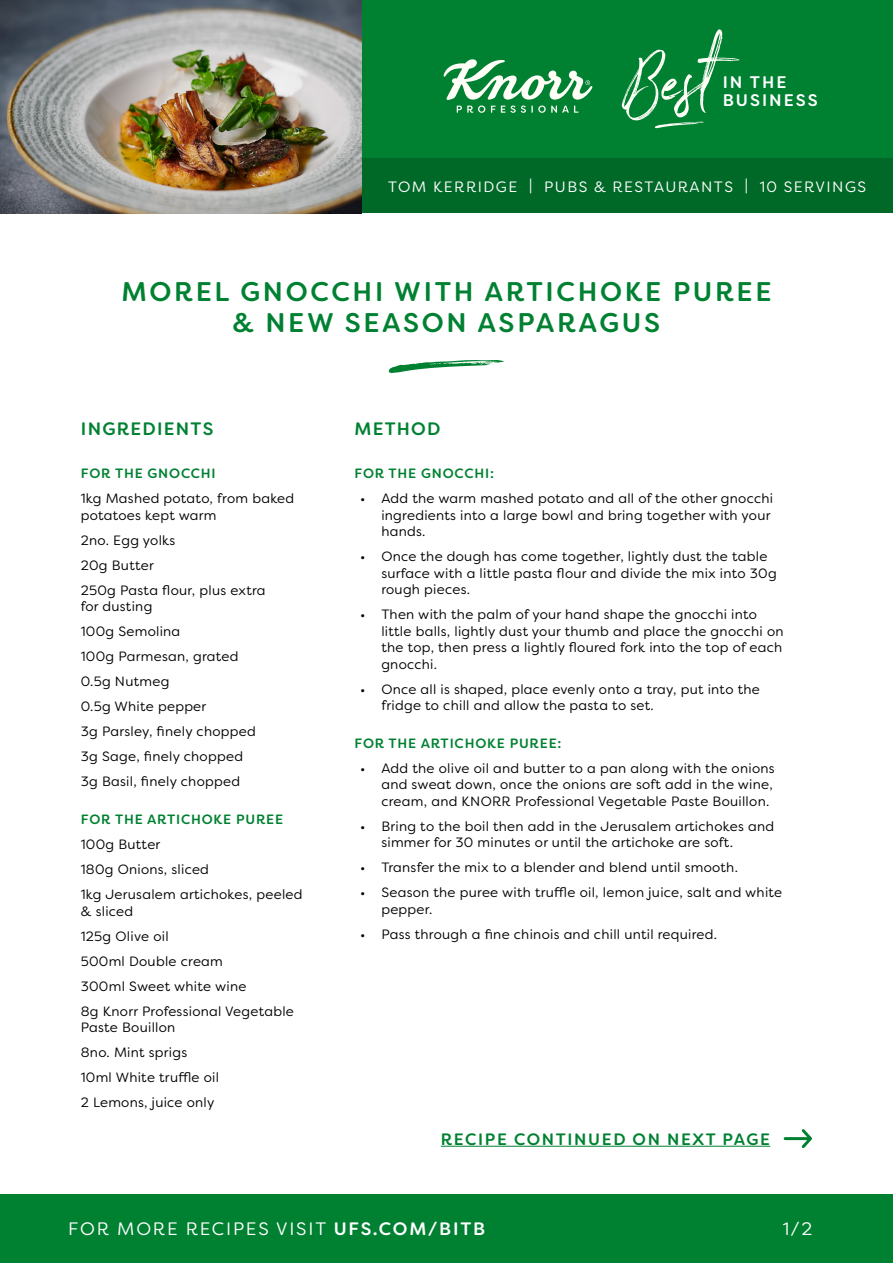
<style>
.page{position:relative;width:893px;height:1263px;background:#fff}
.page>*{position:absolute;margin:0;border:0;box-sizing:border-box;transform-origin:0 0}
.t1{font:500 27px/31.5px "Filson Soft";letter-spacing:.1em;color:#008132;text-align:center}
.t2{font:18px "Filson Soft";letter-spacing:.1em;color:#fff}
.t3{font:500 18px "Filson Soft";letter-spacing:.07em;color:#008132}
.t4{font:500 16.8px/18.1px "Filson Soft";letter-spacing:.12em;color:#fff}
.t5{font:500 16.5px "Filson Soft";letter-spacing:.1em;color:#008132}
.t6{font:15px "Filson Soft";letter-spacing:.1em;color:#fff}
.t7{font:13.5px/25px "Filson Soft";letter-spacing:.02em;color:#000}
.t8{font:500 13.5px "Filson Soft";letter-spacing:.06em;color:#008132}
.s1{font-weight:500}
</style>
<div class="page">
<div style="left:361px;top:157px;width:532px;height:56px;background:#006928"></div>
<div style="left:361px;top:0;width:532px;height:157px;background:#008132"></div>
<svg style="left:444px;top:59px;width:149px;height:41px"></svg>
<svg style="left:457px;top:106px;width:28px;height:7px"></svg>
<svg style="left:491px;top:106px;width:87px;height:7px"></svg>
<svg style="left:622px;top:29px;width:118px;height:99px"></svg>
<img style="left:0;top:0;width:361px;height:213px">
<div style="left:0;top:1195px;width:893px;height:68px;background:#008132"></div>
<hr style="left:441px;top:1146px;width:329px;height:1px;background:#008132">
<svg style="left:799px;top:1129px;width:13px;height:20px"></svg>
<hr style="left:785px;top:1137px;width:25px;height:3px;background:#008132">
<svg style="left:389px;top:360px;width:115px;height:13px"></svg>
<p class="t4" style="left:723px;top:73px;width:97px">IN THE<br>BUSINESS</p>
<p class="t6" style="left:388px;top:177px;width:480px">TOM KERRIDGE | PUBS &amp; RESTAURANTS | 10 SERVINGS</p>
<h1 class="t1" style="left:121px;top:276px;width:652px">MOREL GNOCCHI WITH ARTICHOKE PUREE &amp; NEW SEASON ASPARAGUS</h1>
<h2 class="t3" style="left:81px;top:417px;width:134px">INGREDIENTS</h2>
<h2 class="t3" style="left:355px;top:417px;width:87px">METHOD</h2>
<p class="t8" style="left:81px;top:465px;width:136px">FOR THE GNOCCHI</p>
<p class="t7" style="left:81px;top:490px;width:215px;line-height:16.5px">1kg Mashed potato, from baked potatoes kept warm</p>
<p class="t7" style="left:81px;top:527px;width:186px">2no. Egg yolks<br>20g Butter<br>250g Pasta flour, plus extra</p>
<p class="t7" style="left:81px;top:594px;width:176px">for dusting<br>100g Semolina<br>100g Parmesan, grated<br>0.5g Nutmeg<br>0.5g White pepper<br>3g Parsley, finely chopped<br>3g Sage, finely chopped<br>3g Basil, finely chopped</p>
<p class="t8" style="left:81px;top:810px;width:204px">FOR THE ARTICHOKE PUREE</p>
<p class="t7" style="left:81px;top:832px;width:223px">100g Butter<br>180g Onions, sliced<br>1kg Jerusalem artichokes, peeled</p>
<p class="t7" style="left:81px;top:898px;width:215px">&amp; sliced<br>125g Olive oil<br>500ml Double cream<br>300ml Sweet white wine<br>8g Knorr Professional Vegetable</p>
<p class="t7" style="left:81px;top:1015px;width:140px">Paste Bouillon<br>8no. Mint sprigs<br>10ml White truffle oil<br>2 Lemons, juice only</p>
<p class="t8" style="left:354px;top:465px;width:141px">FOR THE GNOCCHI:</p>
<p class="t7" style="left:381px;top:490px;width:393px;line-height:16.5px;text-indent:-21px">• Add the warm mashed potato and all of the other gnocchi ingredients into a large bowl and bring together with your hands.</p>
<p class="t7" style="left:381px;top:548px;width:397px;line-height:16.5px;text-indent:-21px">• Once the dough has come together, lightly dust the table surface with a little pasta flour and divide the mix into 30g rough pieces.</p>
<p class="t7" style="left:381px;top:606px;width:404px;line-height:16.5px;text-indent:-21px">• Then with the palm of your hand shape the gnocchi into little balls, lightly dust your thumb and place the gnocchi on the top, then press a lightly floured fork into the top of each gnocchi.</p>
<p class="t7" style="left:381px;top:681px;width:380px;line-height:16.5px;text-indent:-21px">• Once all is shaped, place evenly onto a tray, put into the fridge to chill and allow the pasta to set.</p>
<p class="t8" style="left:354px;top:734px;width:208px">FOR THE ARTICHOKE PUREE:</p>
<p class="t7" style="left:381px;top:760px;width:395px;line-height:16.5px;text-indent:-21px">• Add the olive oil and butter to a pan along with the onions and sweat down, once the onions are soft add in the wine, cream, and KNORR Professional Vegetable Paste Bouillon.</p>
<p class="t7" style="left:381px;top:818px;width:394px;line-height:16.5px;text-indent:-21px">• Bring to the boil then add in the Jerusalem artichokes and simmer for 30 minutes or until the artichoke are soft.</p>
<p class="t7" style="left:360px;top:855px;width:379px">• Transfer the mix to a blender and blend until smooth.</p>
<p class="t7" style="left:381px;top:884px;width:402px;line-height:16.5px;text-indent:-21px">• Season the puree with truffle oil, lemon juice, salt and white pepper.</p>
<p class="t7" style="left:360px;top:922px;width:359px">• Pass through a fine chinois and chill until required.</p>
<p class="t5" style="left:441px;top:1128px;width:331px">RECIPE CONTINUED ON NEXT PAGE</p>
<h2 class="t2" style="left:68px;top:1217px;width:418px">FOR MORE RECIPES VISIT <span class="s1">UFS.COM/BITB</span></h2>
<h2 class="t2" style="left:783px;top:1217px;width:31px">1/2</h2>
</div>
